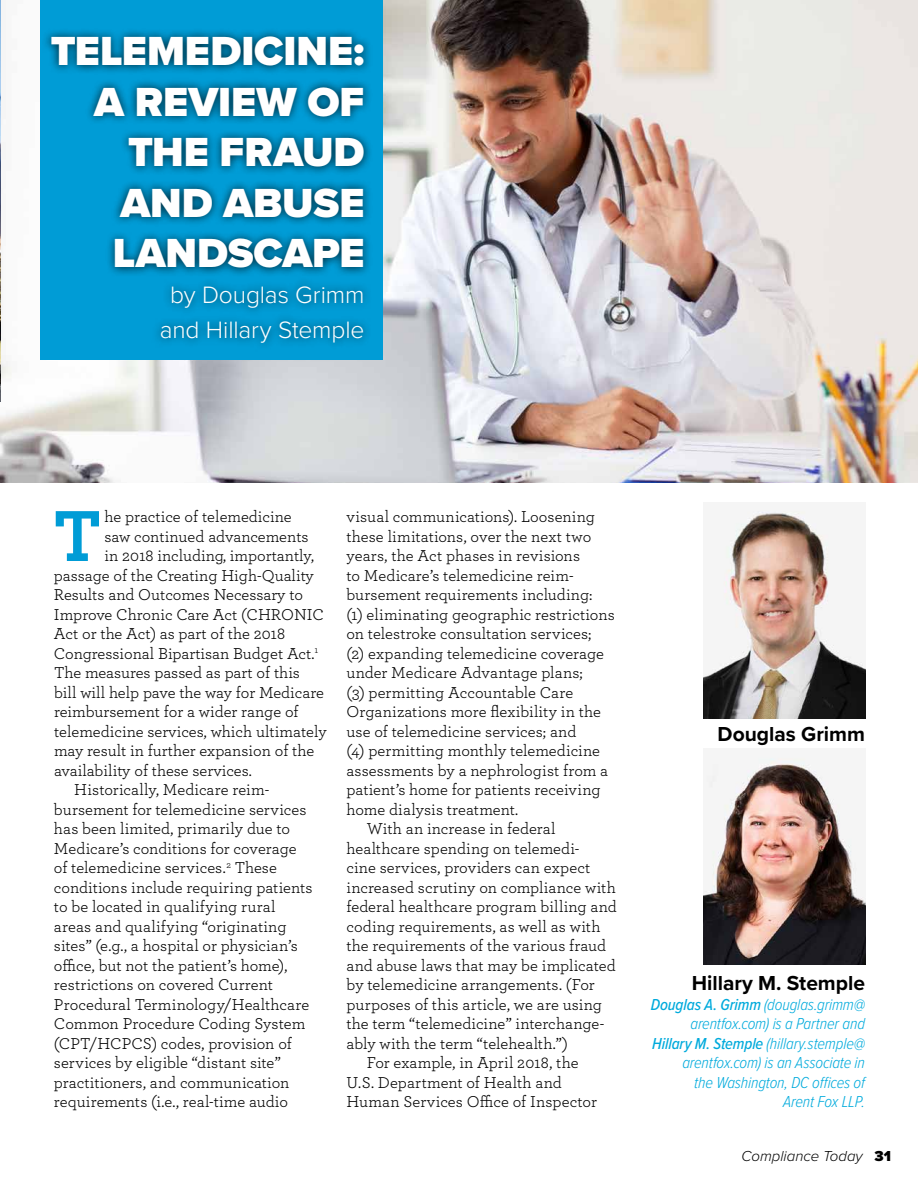
<style>
.page{position:relative;width:918px;height:1188px;background:#fff}
.page>*{position:absolute;margin:0;border:0;box-sizing:border-box;transform-origin:0 0}
.t1{font:700 75.75px "Archer";color:#009cd6}
.t2{font:900 42.15px/50.6px "Proxima Nova";letter-spacing:-.005em;color:#fff;text-align:right}
.t3{font:300 24.6px/35.1px "Proxima Nova";letter-spacing:-.005em;color:#fff;text-align:center}
.t4{font:700 21px "Proxima Nova";color:#000}
.t5{font:16.5px "Archer";color:#000}
.t6{font:italic 300 16.5px/19.5px "Proxima Nova Cond";letter-spacing:-.01em;color:#00aadc;text-align:right}
.t7{font:italic 300 15px "Proxima Nova";color:#000}
.s1{font-weight:500}
.s2{font-weight:900;font-style:normal}
</style>
<div class="page">
<img style="left:0;top:0;width:918px;height:483px">
<img style="left:703px;top:757px;width:162px;height:208px">
<img style="left:703px;top:510px;width:162px;height:208px">
<div style="left:40px;top:0;width:343px;height:359px;background:#009cd6"></div>
<div style="left:42px;top:28px;width:331px;height:324px;background:#000;opacity:.75"></div>
<img style="left:0;top:1px;width:1px;height:401px">
<h2 class="t2" style="left:51px;top:26px;width:315px">TELEMEDICINE:<br>A REVIEW OF<br>THE FRAUD<br>AND ABUSE<br>LANDSCAPE</h2>
<h3 class="t3" style="left:160px;top:275px;width:206px">by Douglas Grimm and Hillary Stemple</h3>
<h1 class="t1" style="left:54px;top:476px;width:48px">T</h1>
<p class="t5" style="left:105px;top:505px;width:189px">he practice of telemedicine</p>
<p class="t5" style="left:105px;top:525px;width:206px">saw continued advancements</p>
<p class="t5" style="left:105px;top:544px;width:211px">in 2018 including, importantly,</p>
<p class="t5" style="left:54px;top:564px;width:261px">passage of the Creating High-Quality</p>
<p class="t5" style="left:54px;top:583px;width:251px">Results and Outcomes Necessary to</p>
<p class="t5" style="left:54px;top:603px;width:272px">Improve Chronic Care Act (CHRONIC</p>
<p class="t5" style="left:54px;top:622px;width:233px">Act or the Act) as part of the 2018</p>
<p class="t5" style="left:54px;top:642px;width:266px">Congressional Bipartisan Budget Act.<sup>1</sup></p>
<p class="t5" style="left:54px;top:661px;width:247px">The measures passed as part of this</p>
<p class="t5" style="left:54px;top:681px;width:271px">bill will help pave the way for Medicare</p>
<p class="t5" style="left:54px;top:700px;width:246px">reimbursement for a wider range of</p>
<p class="t5" style="left:54px;top:720px;width:274px">telemedicine services, which ultimately</p>
<p class="t5" style="left:54px;top:739px;width:262px">may result in further expansion of the</p>
<p class="t5" style="left:54px;top:759px;width:199px">availability of these services.</p>
<p class="t5" style="left:74px;top:778px;width:196px">Historically, Medicare reim-</p>
<p class="t5" style="left:54px;top:798px;width:254px">bursement for telemedicine services</p>
<p class="t5" style="left:54px;top:817px;width:238px">has been limited, primarily due to</p>
<p class="t5" style="left:54px;top:837px;width:244px">Medicare’s conditions for coverage</p>
<p class="t5" style="left:54px;top:856px;width:224px">of telemedicine services.<sup>2</sup> These</p>
<p class="t5" style="left:54px;top:876px;width:260px">conditions include requiring patients</p>
<p class="t5" style="left:54px;top:895px;width:223px">to be located in qualifying rural</p>
<p class="t5" style="left:54px;top:915px;width:234px">areas and qualifying “originating</p>
<p class="t5" style="left:54px;top:934px;width:245px">sites” (e.g., a hospital or physician’s</p>
<p class="t5" style="left:54px;top:954px;width:235px">office, but not the patient’s home),</p>
<p class="t5" style="left:54px;top:973px;width:220px">restrictions on covered Current</p>
<p class="t5" style="left:54px;top:993px;width:257px">Procedural Terminology/Healthcare</p>
<p class="t5" style="left:54px;top:1012px;width:253px">Common Procedure Coding System</p>
<p class="t5" style="left:54px;top:1032px;width:239px">(CPT/HCPCS) codes, provision of</p>
<p class="t5" style="left:54px;top:1051px;width:228px">services by eligible “distant site”</p>
<p class="t5" style="left:54px;top:1071px;width:237px">practitioners, and communication</p>
<p class="t5" style="left:54px;top:1090px;width:236px">requirements (i.e., real-time audio</p>
<p class="t5" style="left:346px;top:505px;width:250px">visual communications). Loosening</p>
<p class="t5" style="left:346px;top:525px;width:247px">these limitations, over the next two</p>
<p class="t5" style="left:346px;top:544px;width:235px">years, the Act phases in revisions</p>
<p class="t5" style="left:346px;top:564px;width:229px">to Medicare’s telemedicine reim-</p>
<p class="t5" style="left:346px;top:583px;width:247px">bursement requirements including:</p>
<p class="t5" style="left:346px;top:603px;width:270px">(1) eliminating geographic restrictions</p>
<p class="t5" style="left:346px;top:622px;width:247px">on telestroke consultation services;</p>
<p class="t5" style="left:346px;top:642px;width:259px">(2) expanding telemedicine coverage</p>
<p class="t5" style="left:346px;top:661px;width:238px">under Medicare Advantage plans;</p>
<p class="t5" style="left:346px;top:681px;width:228px">(3) permitting Accountable Care</p>
<p class="t5" style="left:346px;top:700px;width:256px">Organizations more flexibility in the</p>
<p class="t5" style="left:346px;top:720px;width:231px">use of telemedicine services; and</p>
<p class="t5" style="left:346px;top:739px;width:255px">(4) permitting monthly telemedicine</p>
<p class="t5" style="left:346px;top:759px;width:263px">assessments by a nephrologist from a</p>
<p class="t5" style="left:346px;top:778px;width:256px">patient’s home for patients receiving</p>
<p class="t5" style="left:346px;top:798px;width:173px">home dialysis treatment.</p>
<p class="t5" style="left:367px;top:817px;width:190px">With an increase in federal</p>
<p class="t5" style="left:346px;top:837px;width:234px">healthcare spending on telemedi-</p>
<p class="t5" style="left:346px;top:856px;width:245px">cine services, providers can expect</p>
<p class="t5" style="left:346px;top:876px;width:271px">increased scrutiny on compliance with</p>
<p class="t5" style="left:346px;top:895px;width:272px">federal healthcare program billing and</p>
<p class="t5" style="left:346px;top:915px;width:255px">coding requirements, as well as with</p>
<p class="t5" style="left:346px;top:934px;width:261px">the requirements of the various fraud</p>
<p class="t5" style="left:346px;top:954px;width:271px">and abuse laws that may be implicated</p>
<p class="t5" style="left:346px;top:973px;width:250px">by telemedicine arrangements. (For</p>
<p class="t5" style="left:346px;top:993px;width:257px">purposes of this article, we are using</p>
<p class="t5" style="left:346px;top:1012px;width:259px">the term “telemedicine” interchange-</p>
<p class="t5" style="left:346px;top:1032px;width:223px">ably with the term “telehealth.”)</p>
<p class="t5" style="left:367px;top:1051px;width:213px">For example, in April 2018, the</p>
<p class="t5" style="left:346px;top:1071px;width:217px">U.S. Department of Health and</p>
<p class="t5" style="left:346px;top:1090px;width:252px">Human Services Office of Inspector</p>
<p class="t4" style="left:718px;top:718px;width:149px">Douglas Grimm</p>
<p class="t4" style="left:692px;top:967px;width:175px">Hillary M. Stemple</p>
<p class="t6" style="left:651px;top:993px;width:216px"><span class="s1">Douglas A. Grimm</span> (douglas.grimm@ arentfox.com) is a Partner and<br><span class="s1">Hillary M. Stemple</span> (hillary.stemple@ arentfox.com) is an Associate in<br>the Washington, DC offices of<br>Arent Fox LLP.</p>
<p class="t7" style="left:741px;top:1145px;width:151px">Compliance Today <span class="s2">31</span></p>
</div>
